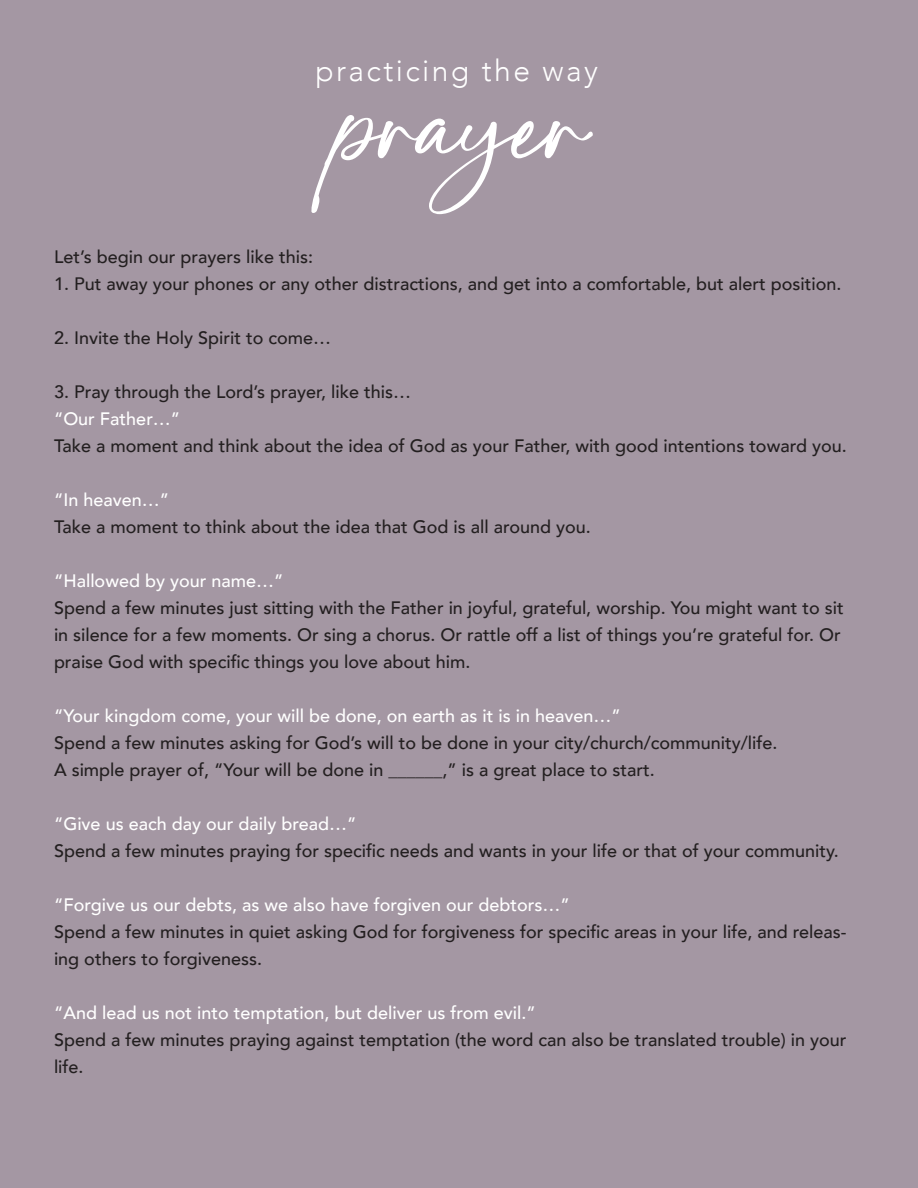
<style>
.page{position:relative;width:918px;height:1188px;background:#a497a3}
.page>*{position:absolute;margin:0;border:0;box-sizing:border-box;transform-origin:0 0}
.t1{font:150px "Charlotte Southern";color:#fff}
.t2{font:300 30px "Avenir";letter-spacing:.08em;color:#fff}
.t3{font:500 18px/27px "Avenir";color:#231f20}
.t4{font:500 18px "Avenir";color:#fff}
</style>
<div class="page">
<p class="t2" style="left:315px;top:53px;width:284px">practicing the way</p>
<p class="t1" style="left:332px;top:51px;width:251px">prayer</p>
<p class="t3" style="left:54px;top:243px;width:261px">Let’s begin our prayers like this:</p>
<p class="t3" style="left:54px;top:270px;width:789px">1. Put away your phones or any other distractions, and get into a comfortable, but alert position.</p>
<p class="t3" style="left:54px;top:324px;width:279px">2. Invite the Holy Spirit to come…</p>
<p class="t3" style="left:54px;top:378px;width:359px">3. Pray through the Lord’s prayer, like this…</p>
<p class="t4" style="left:54px;top:403px;width:128px">“Our Father…”</p>
<p class="t3" style="left:54px;top:432px;width:794px">Take a moment and think about the idea of God as your Father, with good intentions toward you.</p>
<p class="t4" style="left:54px;top:484px;width:117px">“In heaven…”</p>
<p class="t3" style="left:54px;top:513px;width:538px">Take a moment to think about the idea that God is all around you.</p>
<p class="t4" style="left:54px;top:565px;width:231px">“Hallowed by your name…”</p>
<p class="t3" style="left:54px;top:594px;width:791px">Spend a few minutes just sitting with the Father in joyful, grateful, worship. You might want to sit in silence for a few moments. Or sing a chorus. Or rattle off a list of things you’re grateful for. Or praise God with specific things you love about him.</p>
<p class="t4" style="left:54px;top:700px;width:568px">“Your kingdom come, your will be done, on earth as it is in heaven…”</p>
<p class="t3" style="left:54px;top:729px;width:725px">Spend a few minutes asking for God’s will to be done in your city/church/community/life.</p>
<p class="t3" style="left:54px;top:756px;width:602px">A simple prayer of, “Your will be done in ______,” is a great place to start.</p>
<p class="t4" style="left:54px;top:808px;width:304px">“Give us each day our daily bread…”</p>
<p class="t3" style="left:54px;top:837px;width:786px">Spend a few minutes praying for specific needs and wants in your life or that of your community.</p>
<p class="t4" style="left:54px;top:889px;width:517px">“Forgive us our debts, as we also have forgiven our debtors…”</p>
<p class="t3" style="left:54px;top:918px;width:794px">Spend a few minutes in quiet asking God for forgiveness for specific areas in your life, and releas&shy;ing others to forgiveness.</p>
<p class="t4" style="left:54px;top:997px;width:483px">“And lead us not into temptation, but deliver us from evil.”</p>
<p class="t3" style="left:54px;top:1026px;width:794px">Spend a few minutes praying against temptation (the word can also be translated trouble) in your life.</p>
</div>
